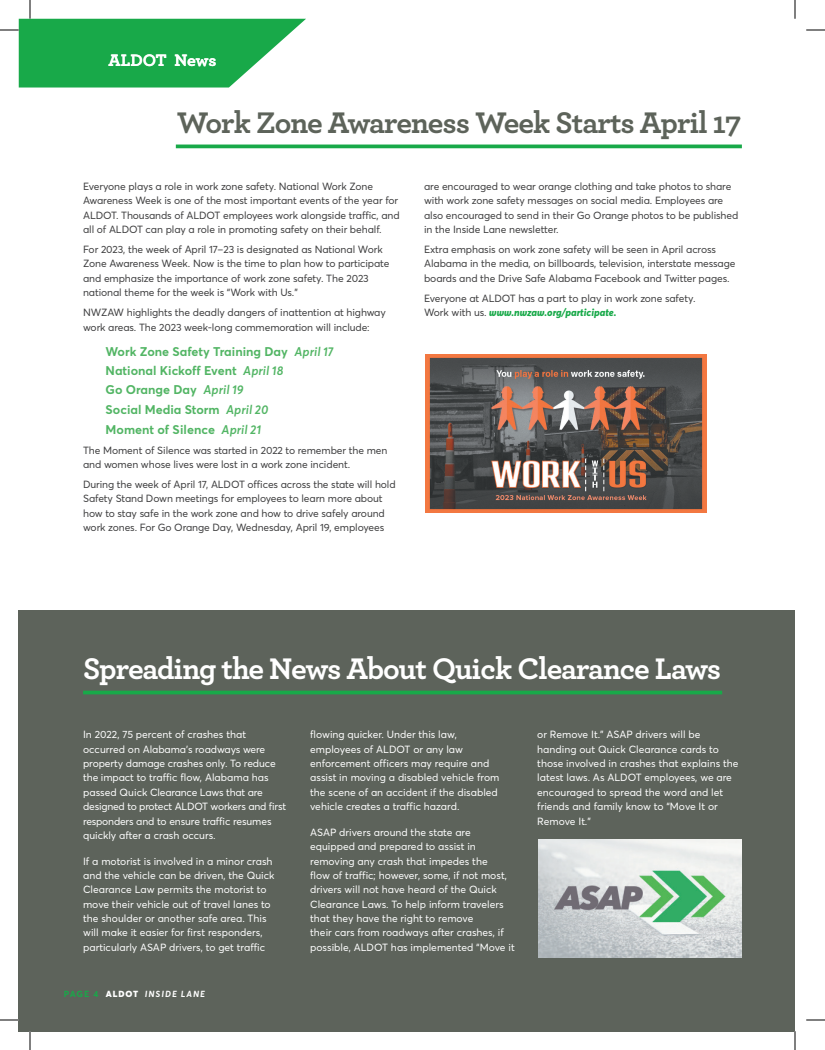
<style>
.page{position:relative;width:825px;height:1050px;background:#fff}
.page>*{position:absolute;margin:0;border:0;box-sizing:border-box;transform-origin:0 0}
.t1{font:700 31.25px "Archer";letter-spacing:-.035em;color:#fff}
.t2{font:700 31.25px "Archer";letter-spacing:-.03em;color:#5d635a}
.t3{font:700 17.5px "Archer";color:#fff}
.t4{font:700 12.5px/19.5px "Averta";color:#52b564}
.t5{font:10.25px/14.4px "Averta";letter-spacing:-.01em;color:#3e3e3f}
.t6{font:10.25px/14.4px "Averta";color:#fff}
.t7{font:italic 700 8.75px "Averta";letter-spacing:.11em;color:#fff}
.s1{font-weight:600;font-style:italic}
.s2{font-weight:800;font-style:italic;color:#18a949}
.s3{font-style:normal;color:#18a949}
.s4{font-weight:900;font-style:normal}
</style>
<div class="page">
<div style="left:19px;top:610px;width:776px;height:421px;background:#5d635b"></div>
<hr style="left:83px;top:691px;width:639px;height:3px;background:#18a949">
<img style="left:426px;top:354px;width:281px;height:158px">
<hr style="left:176px;top:145px;width:566px;height:3px;background:#18a949">
<img style="left:539px;top:839px;width:202px;height:118px">
<svg style="left:806px;top:29px;width:19px;height:2px"></svg>
<svg style="left:0;top:1019px;width:19px;height:2px"></svg>
<svg style="left:806px;top:1019px;width:19px;height:2px"></svg>
<svg style="left:0;top:0;width:306px;height:88px"></svg>
<svg style="left:29px;top:1031px;width:2px;height:19px"></svg>
<svg style="left:794px;top:0;width:2px;height:19px"></svg>
<svg style="left:794px;top:1031px;width:2px;height:19px"></svg>
<h2 class="t3" style="left:109px;top:47px;width:109px">ALDOT News</h2>
<h1 class="t2" style="left:177px;top:98px;width:567px">Work Zone Awareness Week Starts April 17</h1>
<p class="t5" style="left:83px;top:179px;width:318px">Everyone plays a role in work zone safety. National Work Zone Awareness Week is one of the most important events of the year for ALDOT. Thousands of ALDOT employees work alongside traffic, and all of ALDOT can play a role in promoting safety on their behalf.</p>
<p class="t5" style="left:83px;top:242px;width:308px">For 2023, the week of April 17–23 is designated as National Work Zone Awareness Week. Now is the time to plan how to participate and emphasize the importance of work zone safety. The 2023 national theme for the week is “Work with Us.”</p>
<p class="t5" style="left:83px;top:305px;width:304px">NWZAW highlights the deadly dangers of inattention at highway work areas. The 2023 week-long commemoration will include:</p>
<p class="t4" style="left:106px;top:341px;width:230px">Work Zone Safety Training Day <span class="s1">April 17<br></span>National Kickoff Event <span class="s1">April 18<br></span>Go Orange Day <span class="s1">April 19<br></span>Social Media Storm <span class="s1">April 20<br></span>Moment of Silence <span class="s1">April 21</span></p>
<p class="t5" style="left:83px;top:443px;width:306px">The Moment of Silence was started in 2022 to remember the men and women whose lives were lost in a work zone incident.</p>
<p class="t5" style="left:83px;top:477px;width:314px">During the week of April 17, ALDOT offices across the state will hold Safety Stand Down meetings for employees to learn more about how to stay safe in the work zone and how to drive safely around work zones. For Go Orange Day, Wednesday, April 19, employees</p>
<p class="t5" style="left:424px;top:179px;width:316px">are encouraged to wear orange clothing and take photos to share with work zone safety messages on social media. Employees are also encouraged to send in their Go Orange photos to be published in the Inside Lane newsletter.</p>
<p class="t5" style="left:424px;top:242px;width:313px">Extra emphasis on work zone safety will be seen in April across<br>Alabama in the media, on billboards, television, interstate message boards and the Drive Safe Alabama Facebook and Twitter pages.</p>
<p class="t5" style="left:424px;top:291px;width:273px">Everyone at ALDOT has a part to play in work zone safety.<br>Work with us. <span class="s2">www.nwzaw.org/participate.</span></p>
<h1 class="t1" style="left:83px;top:644px;width:640px">Spreading the News About Quick Clearance Laws</h1>
<p class="t6" style="left:83px;top:727px;width:205px">In 2022, 75 percent of crashes that occurred on Alabama’s roadways were property damage crashes only. To reduce the impact to traffic flow, Alabama has passed Quick Clearance Laws that are designed to protect ALDOT workers and first responders and to ensure traffic resumes quickly after a crash occurs.</p>
<p class="t6" style="left:83px;top:854px;width:193px">If a motorist is involved in a minor crash and the vehicle can be driven, the Quick Clearance Law permits the motorist to move their vehicle out of travel lanes to the shoulder or another safe area. This will make it easier for first responders, particularly ASAP drivers, to get traffic</p>
<p class="t7" style="left:64px;top:988px;width:143px"><span class="s3">PAGE 4</span> <span class="s4">ALDOT</span> INSIDE LANE</p>
<p class="t6" style="left:310px;top:727px;width:191px">flowing quicker. Under this law, employees of ALDOT or any law enforcement officers may require and assist in moving a disabled vehicle from the scene of an accident if the disabled vehicle creates a traffic hazard.</p>
<p class="t6" style="left:310px;top:825px;width:206px">ASAP drivers around the state are equipped and prepared to assist in removing any crash that impedes the<br>flow of traffic; however, some, if not most, drivers will not have heard of the Quick Clearance Laws. To help inform travelers that they have the right to remove<br>their cars from roadways after crashes, if possible, ALDOT has implemented “Move it</p>
<p class="t6" style="left:537px;top:727px;width:203px">or Remove It.” ASAP drivers will be handing out Quick Clearance cards to those involved in crashes that explains the latest laws. As ALDOT employees, we are encouraged to spread the word and let friends and family know to “Move It or Remove It.”</p>
</div>
